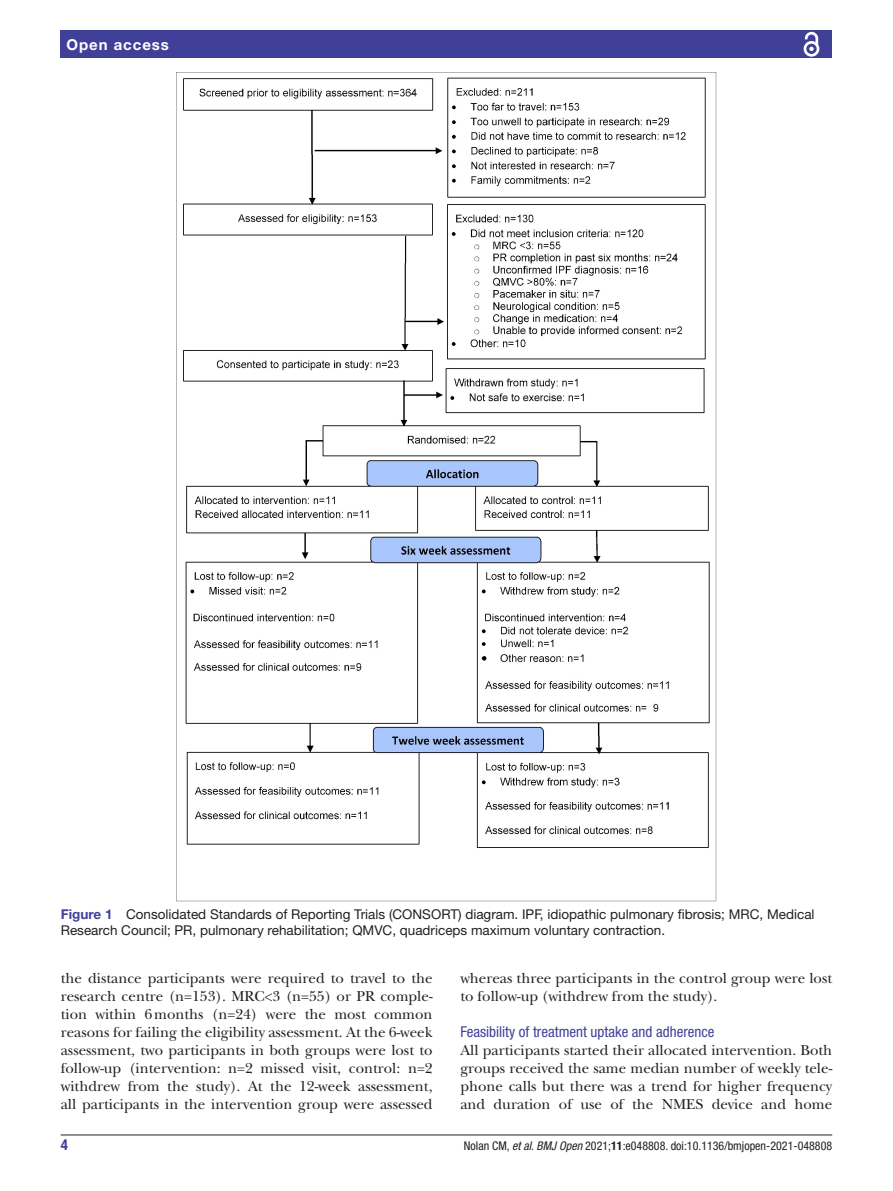
<style>
.page{position:relative;width:893px;height:1191px;background:#fff}
.page>*{position:absolute;margin:0;border:0;box-sizing:border-box;transform-origin:0 0}
.t1{font:15px/18px "New Baskerville";color:#231f20;text-align:justify}
.t2{font:condensed 15px "Helvetica Neue LT Std";color:#414099}
.t3{font:700 15px "Helvetica Neue LT Std";letter-spacing:.065em;color:#fff}
.t4{font:700 condensed 15px "Helvetica Neue LT Std";color:#414099}
.t5{font:13.5px/16.2px "Helvetica Neue LT Std";color:#231f20}
.t6{font:condensed 12px "Helvetica Neue LT Std";color:#231f20}
.s1{font-weight:700;color:#414099}
.s2{font-style:italic}
.s3{font-weight:700}
</style>
<div class="page">
<hr style="left:61px;top:1134px;width:771px;height:1px;background:#231f20">
<div style="left:61px;top:31px;width:771px;height:27px;background:#414099"></div>
<svg style="left:803px;top:31px;width:17px;height:26px"></svg>
<img style="left:176px;top:73px;width:540px;height:828px">
<p class="t3" style="left:66px;top:35px;width:104px">Open access</p>
<p class="t5" style="left:61px;top:906px;width:755px"><span class="s1">Figure 1</span> Consolidated Standards of Reporting Trials (CONSORT) diagram. IPF, idiopathic pulmonary fibrosis; MRC, Medical<br>Research Council; PR, pulmonary rehabilitation; QMVC, quadriceps maximum voluntary contraction.</p>
<p class="t1" style="left:61px;top:969px;width:373px">the distance participants were required to travel to the research centre (n=153). MRC&lt;3 (n=55) or PR comple&shy;tion within 6months (n=24) were the most common reasons for failing the eligibility assessment. At the 6-week assessment, two participants in both groups were lost to follow-up (intervention: n=2 missed visit, control: n=2 withdrew from the study). At the 12-week assessment, all participants in the intervention group were assessed</p>
<p class="t1" style="left:460px;top:969px;width:373px">whereas three participants in the control group were lost to follow-up (withdrew from the study).</p>
<p class="t2" style="left:460px;top:1023px;width:256px">Feasibility of treatment uptake and adherence</p>
<p class="t1" style="left:460px;top:1041px;width:373px">All participants started their allocated intervention. Both groups received the same median number of weekly tele&shy;phone calls but there was a trend for higher frequency and duration of use of the NMES device and home</p>
<p class="t4" style="left:61px;top:1135px;width:9px">4</p>
<p class="t6" style="left:464px;top:1138px;width:370px">Nolan CM, <span class="s2">et al</span>. <span class="s2">BMJ Open</span> 2021;<span class="s3">11</span>:e048808. doi:10.1136/bmjopen-2021-048808</p>
</div>
